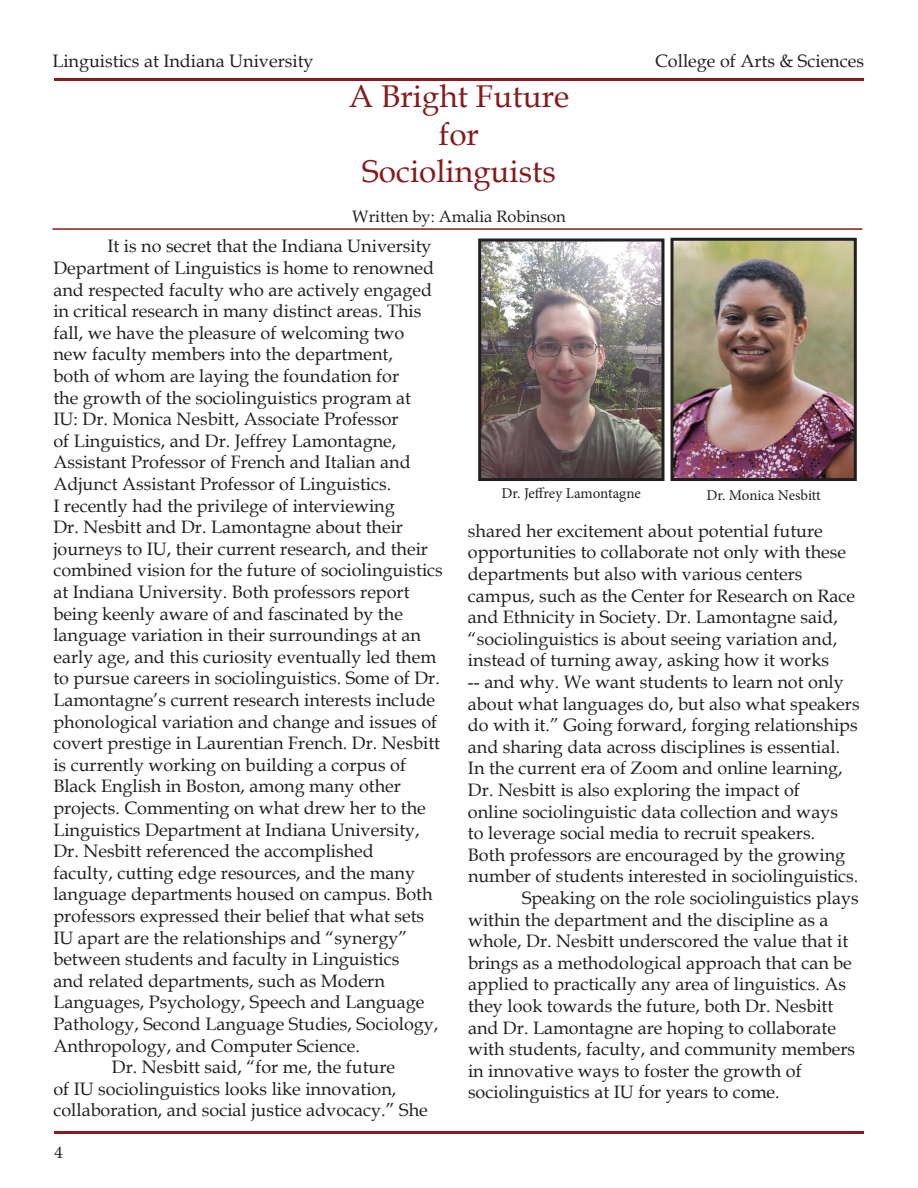
<style>
.page{position:relative;width:918px;height:1188px;background:#fff}
.page>*{position:absolute;margin:0;border:0;box-sizing:border-box;transform-origin:0 0}
.t1{font:31.5px "Book Antiqua";color:#861a1c}
.t2{font:18px/21.6px "Book Antiqua";color:#231f20}
.t3{font:18px "Minion Pro";color:#231f20}
.t4{font:16.5px "Book Antiqua";color:#231f20}
.t5{font:15px "Minion Pro";letter-spacing:-.005em;color:#231f20}
</style>
<div class="page">
<hr style="left:54px;top:1131px;width:810px;height:3px;background:#861a1c">
<hr style="left:54px;top:78px;width:810px;height:3px;background:#861a1c">
<hr style="left:52px;top:228px;width:810px;height:2px;background:#861a1c">
<img style="left:482px;top:242px;width:178px;height:235px">
<div style="left:478px;top:238px;width:186px;height:243px;border:3px solid #231f20"></div>
<img style="left:674px;top:242px;width:179px;height:235px">
<div style="left:670px;top:238px;width:187px;height:243px;border:3px solid #231f20"></div>
<p class="t2" style="left:52px;top:50px;width:263px">Linguistics at Indiana University</p>
<p class="t2" style="left:655px;top:50px;width:210px">College of Arts &amp; Sciences</p>
<p class="t1" style="left:349px;top:74px;width:222px">A Bright Future</p>
<p class="t1" style="left:439px;top:112px;width:42px">for</p>
<p class="t1" style="left:362px;top:150px;width:195px">Sociolinguists</p>
<p class="t4" style="left:352px;top:205px;width:215px">Written by: Amalia Robinson</p>
<p class="t2" style="left:53px;top:235px;width:391px;text-indent:54px">It is no secret that the Indiana University Department of Linguistics is home to renowned and respected faculty who are actively engaged in critical research in many distinct areas. This fall, we have the pleasure of welcoming two new faculty members into the department,<br>both of whom are laying the foundation for<br>the growth of the sociolinguistics program at<br>IU: Dr. Monica Nesbitt, Associate Professor<br>of Linguistics, and Dr. Jeffrey Lamontagne, Assistant Professor of French and Italian and Adjunct Assistant Professor of Linguistics.<br>I recently had the privilege of interviewing<br>Dr. Nesbitt and Dr. Lamontagne about their journeys to IU, their current research, and their combined vision for the future of sociolinguistics at Indiana University. Both professors report being keenly aware of and fascinated by the language variation in their surroundings at an early age, and this curiosity eventually led them to pursue careers in sociolinguistics. Some of Dr.<br>Lamontagne’s current research interests include phonological variation and change and issues of covert prestige in Laurentian French. Dr. Nesbitt is currently working on building a corpus of Black English in Boston, among many other projects. Commenting on what drew her to the Linguistics Department at Indiana University, Dr. Nesbitt referenced the accomplished<br>faculty, cutting edge resources, and the many language departments housed on campus. Both professors expressed their belief that what sets IU apart are the relationships and “synergy” between students and faculty in Linguistics<br>and related departments, such as Modern Languages, Psychology, Speech and Language Pathology, Second Language Studies, Sociology, Anthropology, and Computer Science.</p>
<p class="t2" style="left:53px;top:1056px;width:376px;text-indent:58px">Dr. Nesbitt said, “for me, the future<br>of IU sociolinguistics looks like innovation, collaboration, and social justice advocacy.” She</p>
<p class="t5" style="left:502px;top:483px;width:141px">Dr. Jeffrey Lamontagne</p>
<p class="t5" style="left:706px;top:485px;width:116px">Dr. Monica Nesbitt</p>
<p class="t2" style="left:468px;top:520px;width:356px">shared her excitement about potential future</p>
<p class="t2" style="left:468px;top:541px;width:380px">opportunities to collaborate not only with these</p>
<p class="t2" style="left:468px;top:563px;width:336px">departments but also with various centers</p>
<p class="t2" style="left:468px;top:584px;width:389px">campus, such as the Center for Research on Race</p>
<p class="t2" style="left:468px;top:606px;width:371px">and Ethnicity in Society. Dr. Lamontagne said,</p>
<p class="t2" style="left:468px;top:628px;width:371px">“sociolinguistics is about seeing variation and,</p>
<p class="t2" style="left:468px;top:649px;width:363px">instead of turning away, asking how it works</p>
<p class="t2" style="left:468px;top:671px;width:377px">-- and why. We want students to learn not only</p>
<p class="t2" style="left:468px;top:692px;width:393px">about what languages do, but also what speakers</p>
<p class="t2" style="left:468px;top:714px;width:391px">do with it.” Going forward, forging relationships</p>
<p class="t2" style="left:468px;top:736px;width:374px">and sharing data across disciplines is essential.</p>
<p class="t2" style="left:468px;top:757px;width:376px">In the current era of Zoom and online learning,</p>
<p class="t2" style="left:468px;top:779px;width:333px">Dr. Nesbitt is also exploring the impact of</p>
<p class="t2" style="left:468px;top:800px;width:371px">online sociolinguistic data collection and ways</p>
<p class="t2" style="left:468px;top:822px;width:349px">to leverage social media to recruit speakers.</p>
<p class="t2" style="left:468px;top:844px;width:379px">Both professors are encouraged by the growing</p>
<p class="t2" style="left:468px;top:865px;width:392px">number of students interested in sociolinguistics.</p>
<p class="t2" style="left:522px;top:887px;width:338px">Speaking on the role sociolinguistics plays</p>
<p class="t2" style="left:468px;top:908px;width:362px">within the department and the discipline as a</p>
<p class="t2" style="left:468px;top:930px;width:382px">whole, Dr. Nesbitt underscored the value that it</p>
<p class="t2" style="left:468px;top:952px;width:385px">brings as a methodological approach that can be</p>
<p class="t2" style="left:468px;top:973px;width:380px">applied to practically any area of linguistics. As</p>
<p class="t2" style="left:468px;top:995px;width:367px">they look towards the future, both Dr. Nesbitt</p>
<p class="t2" style="left:468px;top:1016px;width:370px">and Dr. Lamontagne are hoping to collaborate</p>
<p class="t2" style="left:468px;top:1038px;width:389px">with students, faculty, and community members</p>
<p class="t2" style="left:468px;top:1060px;width:335px">in innovative ways to foster the growth of</p>
<p class="t2" style="left:468px;top:1081px;width:313px">sociolinguistics at IU for years to come.</p>
<p class="t3" style="left:54px;top:1141px;width:10px">4</p>
</div>
